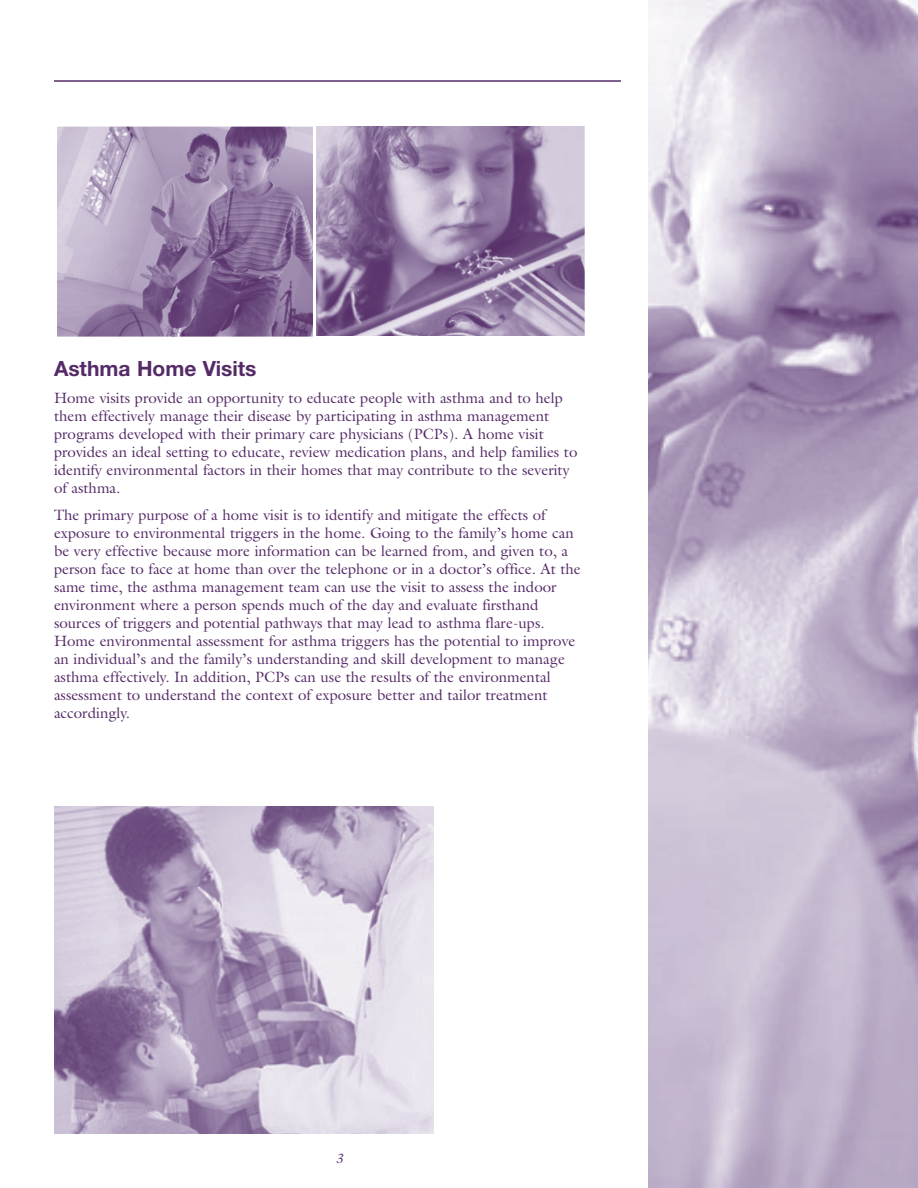
<style>
.page{position:relative;width:918px;height:1188px;background:#fff}
.page>*{position:absolute;margin:0;border:0;box-sizing:border-box;transform-origin:0 0}
.t1{font:700 21px "Helvetica Neue";color:#552b67}
.t2{font:15px/18px "Galliard";color:#552b67}
.t3{font:italic 13.5px "Galliard";color:#552b67}
</style>
<div class="page">
<hr style="left:54px;top:80px;width:567px;height:2px;background:#552b67">
<img style="left:648px;top:0;width:270px;height:1188px">
<img style="left:58px;top:128px;width:255px;height:208px">
<div style="left:54px;top:124px;width:267px;height:216px;border:3px solid #fff"></div>
<img style="left:317px;top:127px;width:267px;height:208px">
<div style="left:313px;top:123px;width:275px;height:216px;border:3px solid #fff"></div>
<img style="left:54px;top:806px;width:380px;height:328px">
<h1 class="t1" style="left:54px;top:361px;width:204px">Asthma Home Visits</h1>
<p class="t2" style="left:54px;top:389px;width:525px">Home visits provide an opportunity to educate people with asthma and to help them effectively manage their disease by participating in asthma management programs developed with their primary care physicians (PCPs). A home visit provides an ideal setting to educate, review medication plans, and help families to identify environmental factors in their homes that may contribute to the severity of asthma.</p>
<p class="t2" style="left:54px;top:506px;width:528px">The primary purpose of a home visit is to identify and mitigate the effects of exposure to environmental triggers in the home. Going to the family’s home can be very effective because more information can be learned from, and given to, a person face to face at home than over the telephone or in a doctor’s office. At the same time, the asthma management team can use the visit to assess the indoor environment where a person spends much of the day and evaluate firsthand sources of triggers and potential pathways that may lead to asthma flare-ups.<br>Home environmental assessment for asthma triggers has the potential to improve an individual’s and the family’s understanding and skill development to manage asthma effectively. In addition, PCPs can use the results of the environmental assessment to understand the context of exposure better and tailor treatment accordingly.</p>
<p class="t3" style="left:336px;top:1151px;width:9px">3</p>
</div>
